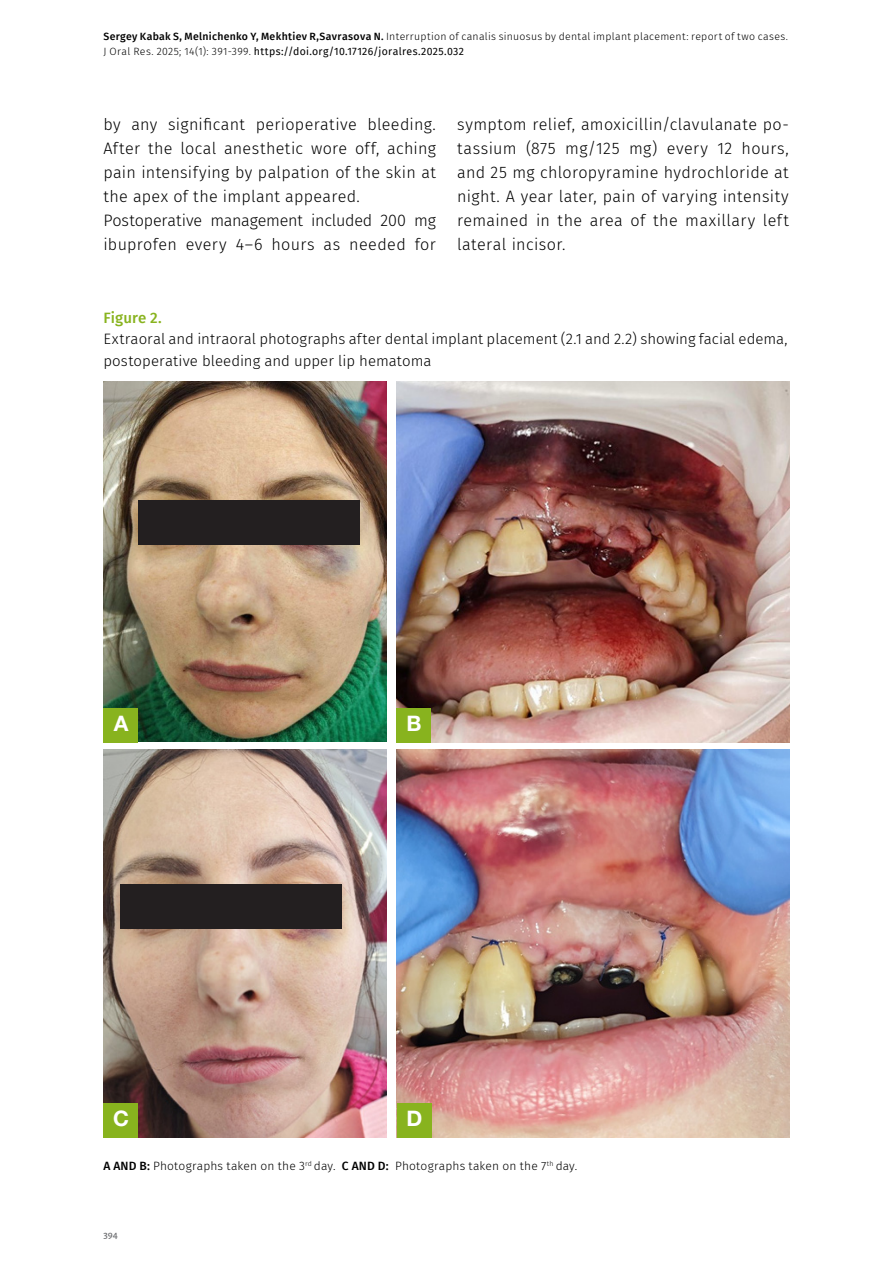
<style>
.page{position:relative;width:893px;height:1263px;background:#fff}
.page>*{position:absolute;margin:0;border:0;box-sizing:border-box;transform-origin:0 0}
.t1{font:700 21.45px "Helvetica Neue LT Std";color:#fff}
.texto_parrafos_interior{font:300 16.5px/24px "Fira Sans";letter-spacing:.02em;color:#000;text-align:justify}
.texto_parrafos_interior-2{font:300 16.5px/24px "Fira Sans";color:#000}
.texto_parrafos_interior-3{font:300 15px/21.8px "Fira Sans";color:#000}
.texto_parrafos_interior-4{font:500 15px "Fira Sans";letter-spacing:.005em;color:#88b31e}
.texto_parrafos_interior-5{font:300 12px "Fira Sans";letter-spacing:.015em;color:#000}
.texto_parrafos_interior-6{font:300 10.5px/15.1px "Fira Sans";letter-spacing:.03em;color:#000}
.t2{font:500 10.5px "Alegreya Sans";color:#6c6d70}
.s1{font-weight:500}
.s2{font-weight:400}
</style>
<div class="page">
<img style="left:103px;top:749px;width:283px;height:388px">
<img style="left:397px;top:749px;width:392px;height:388px">
<img style="left:396px;top:382px;width:393px;height:360px">
<img style="left:103px;top:382px;width:283px;height:360px">
<div style="left:103px;top:708px;width:35px;height:34px;background:#88b31e"></div>
<div style="left:103px;top:1103px;width:35px;height:34px;background:#88b31e"></div>
<div style="left:396px;top:708px;width:35px;height:34px;background:#88b31e"></div>
<div style="left:397px;top:1103px;width:35px;height:34px;background:#88b31e"></div>
<div style="left:138px;top:500px;width:221px;height:44px;background:#231f20"></div>
<div style="left:121px;top:884px;width:221px;height:44px;background:#231f20"></div>
<p class="texto_parrafos_interior-6" style="left:103px;top:29px;width:686px"><span class="s1">Sergey Kabak S, Melnichenko Y, Mekhtiev R,Savrasova N.</span> Interruption of canalis sinuosus by dental implant placement: report of two cases.<br>J Oral Res. 2025; 14(1): 391-399. <span class="s2">https://doi.org/10.17126/joralres.2025.032</span></p>
<p class="texto_parrafos_interior" style="left:103px;top:112px;width:334px">by any significant perioperative bleeding.<br>After the local anesthetic wore off, aching pain intensifying by palpation of the skin at the apex of the implant appeared.</p>
<p class="texto_parrafos_interior-2" style="left:103px;top:208px;width:334px">Postoperative management included 200 mg ibuprofen every 4–6 hours as needed for</p>
<p class="texto_parrafos_interior" style="left:457px;top:112px;width:333px">symptom relief, amoxicillin/clavulanate po&shy;tassium (875 mg/125 mg) every 12 hours, and 25 mg chloropyramine hydrochloride at night. A year later, pain of varying intensity remained in the area of the maxillary left lateral incisor.</p>
<p class="texto_parrafos_interior-4" style="left:103px;top:305px;width:60px">Figure 2.</p>
<p class="texto_parrafos_interior-3" style="left:103px;top:328px;width:686px">Extraoral and intraoral photographs after dental implant placement (2.1 and 2.2) showing facial edema, postoperative bleeding and upper lip hematoma</p>
<p class="t1" style="left:114px;top:710px;width:16px">A</p>
<p class="t1" style="left:113px;top:1105px;width:17px">C</p>
<p class="t1" style="left:407px;top:710px;width:17px">B</p>
<p class="t1" style="left:407px;top:1105px;width:17px">D</p>
<p class="texto_parrafos_interior-5" style="left:103px;top:1157px;width:475px"><span class="s1">A AND B:</span> Photographs taken on the 3<sup>rd</sup> day. <span class="s1">C AND D:</span> Photographs taken on the 7<sup>th</sup> day.</p>
<p class="t2" style="left:103px;top:1227px;width:16px">394</p>
</div>
